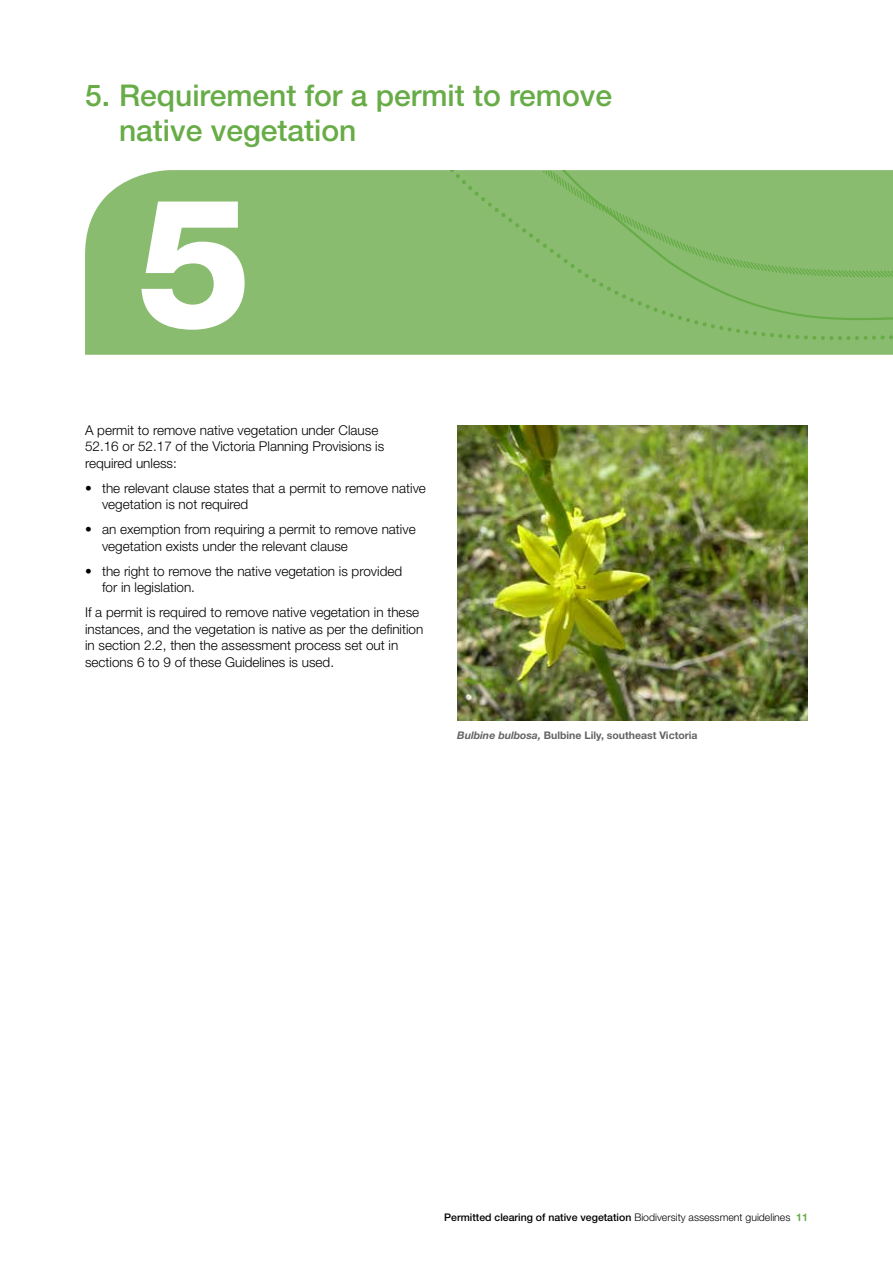
<style>
.page{position:relative;width:893px;height:1263px;background:#fff}
.page>*{position:absolute;margin:0;border:0;box-sizing:border-box;transform-origin:0 0}
.t1{font:800 181.5px "Helvetica Neue LT Std";color:#fff}
.t2{font:500 30px/34.5px "Helvetica Neue LT Std";color:#67ac47}
.t3{font:300 13.5px/16.5px "Helvetica Neue LT Std";color:#000}
.t4{font:500 10.5px "Helvetica Neue LT Std";color:#000}
.t5{font:700 10.5px "Helvetica Neue LT Std";color:#636466}
.s1{font-style:italic}
.s2{font-weight:300}
.s3{font-weight:700;color:#67ac47}
</style>
<div class="page">
<div style="left:85px;top:170px;width:808px;height:185px;background:#8abc70"></div>
<div style="left:392px;top:171px;width:501px;height:169px;background:#8abc70"></div>
<img style="left:457px;top:425px;width:351px;height:296px">
<h2 class="t2" style="left:119px;top:78px;width:494px;text-indent:-34px">5. Requirement for a permit to remove native vegetation</h2>
<h1 class="t1" style="left:137px;top:155px;width:116px">5</h1>
<p class="t3" style="left:85px;top:422px;width:301px">A permit to remove native vegetation under Clause<br>52.16 or 52.17 of the Victoria Planning Provisions is required unless:</p>
<p class="t3" style="left:102px;top:479px;width:325px;text-indent:-17px">• the relevant clause states that a permit to remove native vegetation is not required</p>
<p class="t3" style="left:102px;top:521px;width:315px;text-indent:-17px">• an exemption from requiring a permit to remove native vegetation exists under the relevant clause</p>
<p class="t3" style="left:102px;top:562px;width:302px;text-indent:-17px">• the right to remove the native vegetation is provided for in legislation.</p>
<p class="t3" style="left:85px;top:604px;width:340px">If a permit is required to remove native vegetation in these instances, and the vegetation is native as per the definition in section 2.2, then the assessment process set out in sections 6 to 9 of these Guidelines is used.</p>
<p class="t5" style="left:457px;top:729px;width:242px"><span class="s1">Bulbine bulbosa,</span> Bulbine Lily, southeast Victoria</p>
<p class="t4" style="left:444px;top:1211px;width:365px">Permitted clearing of native vegetation <span class="s2">Biodiversity assessment guidelines</span> <span class="s3">11</span></p>
</div>
